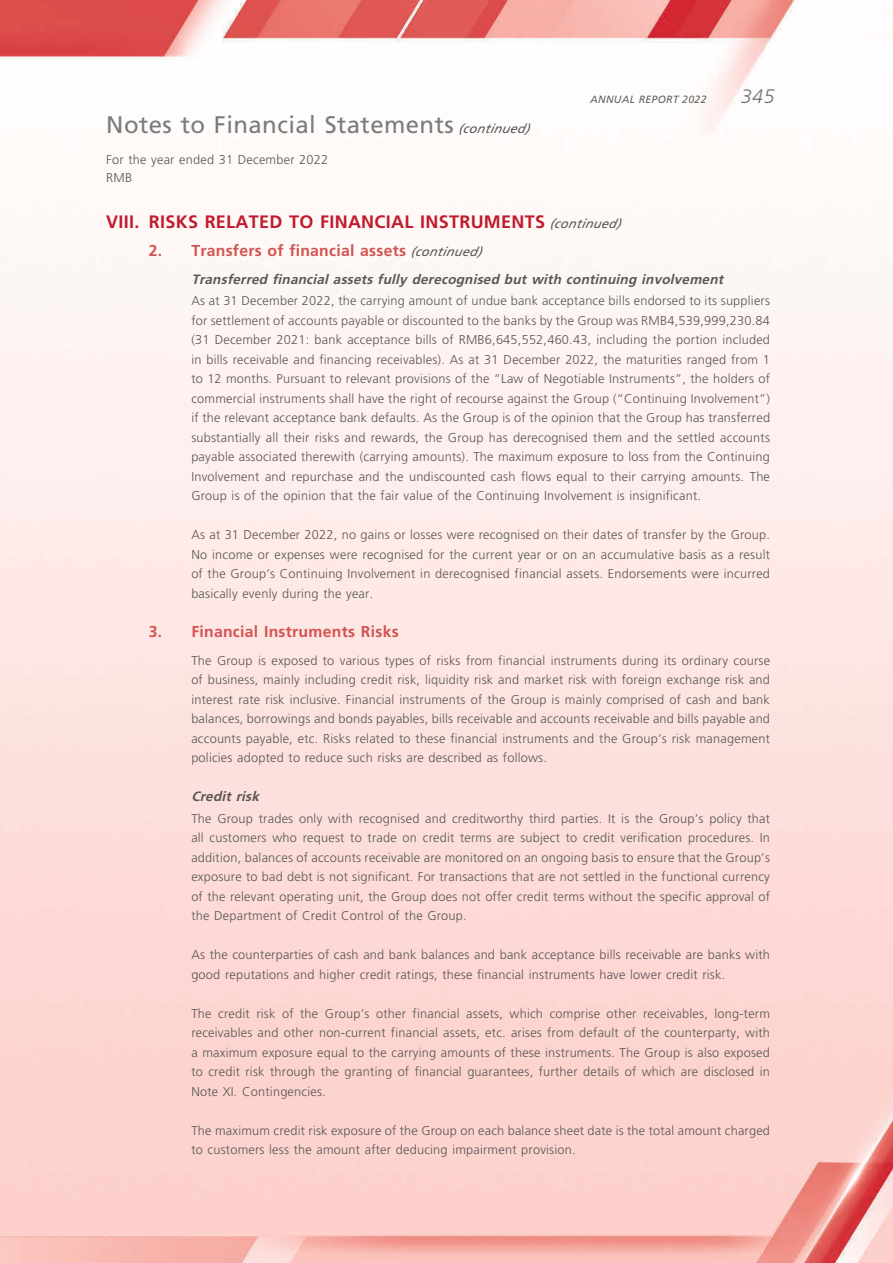
<style>
.page{position:relative;width:893px;height:1263px;background:#fff}
.page>*{position:absolute;margin:0;border:0;box-sizing:border-box;transform-origin:0 0}
.t1{font:24px "Frutiger LT Std";letter-spacing:.015em;color:#7c7b7b}
.t2{font:italic 300 19.5px "Frutiger LT Std";color:#6f6f6f}
.t3{font:700 18px "Frutiger LT Std";letter-spacing:.015em;color:#c11b2d}
.t4{font:700 15.75px "Frutiger LT Std";letter-spacing:.015em;color:#d35350}
.t5{font:italic 700 13.5px "Frutiger LT Std";color:#575756}
.t6{font:300 12.75px/19.5px "Frutiger LT Std";letter-spacing:.015em;color:#575756;text-align:justify}
.t7{font:italic 10.5px "Frutiger LT Std";letter-spacing:.03em;color:#636362}
.s1{font-style:italic;font-size:12.75px;color:#575756}
.s2{font-weight:400;font-style:italic;font-size:12.75px;color:#575756}
</style>
<div class="page">
<img style="left:0;top:0;width:893px;height:1263px">
<p class="t7" style="left:590px;top:94px;width:118px">ANNUAL REPORT 2022</p>
<h2 class="t2" style="left:741px;top:85px;width:35px">345</h2>
<h1 class="t1" style="left:106px;top:110px;width:425px">Notes to Financial Statements <span class="s1">(continued)</span></h1>
<p class="t6" style="left:106px;top:150px;width:224px;line-height:18px">For the year ended 31 December 2022<br>RMB</p>
<h3 class="t3" style="left:106px;top:211px;width:516px">VIII. RISKS RELATED TO FINANCIAL INSTRUMENTS <span class="s2">(continued)</span></h3>
<p class="t4" style="left:149px;top:241px;width:334px">2. Transfers of financial assets <span class="s2">(continued)</span></p>
<p class="t5" style="left:191px;top:271px;width:537px">Transferred financial assets fully derecognised but with continuing involvement</p>
<p class="t6" style="left:191px;top:291px;width:580px">As at 31 December 2022, the carrying amount of undue bank acceptance bills endorsed to its suppliers for settlement of accounts payable or discounted to the banks by the Group was RMB4,539,999,230.84 (31 December 2021: bank acceptance bills of RMB6,645,552,460.43, including the portion included in bills receivable and financing receivables). As at 31 December 2022, the maturities ranged from 1 to 12 months. Pursuant to relevant provisions of the “Law of Negotiable Instruments”, the holders of commercial instruments shall have the right of recourse against the Group (“Continuing Involvement”) if the relevant acceptance bank defaults. As the Group is of the opinion that the Group has transferred substantially all their risks and rewards, the Group has derecognised them and the settled accounts payable associated therewith (carrying amounts). The maximum exposure to loss from the Continuing Involvement and repurchase and the undiscounted cash flows equal to their carrying amounts. The Group is of the opinion that the fair value of the Continuing Involvement is insignificant.</p>
<p class="t6" style="left:191px;top:525px;width:580px">As at 31 December 2022, no gains or losses were recognised on their dates of transfer by the Group.<br>No income or expenses were recognised for the current year or on an accumulative basis as a result of the Group’s Continuing Involvement in derecognised financial assets. Endorsements were incurred basically evenly during the year.</p>
<p class="t4" style="left:149px;top:622px;width:251px">3. Financial Instruments Risks</p>
<p class="t6" style="left:191px;top:651px;width:580px">The Group is exposed to various types of risks from financial instruments during its ordinary course of business, mainly including credit risk, liquidity risk and market risk with foreign exchange risk and interest rate risk inclusive. Financial instruments of the Group is mainly comprised of cash and bank balances, borrowings and bonds payables, bills receivable and accounts receivable and bills payable and accounts payable, etc. Risks related to these financial instruments and the Group’s risk management policies adopted to reduce such risks are described as follows.</p>
<p class="t5" style="left:191px;top:789px;width:73px">Credit risk</p>
<p class="t6" style="left:191px;top:809px;width:580px">The Group trades only with recognised and creditworthy third parties. It is the Group’s policy that all customers who request to trade on credit terms are subject to credit verification procedures. In addition, balances of accounts receivable are monitored on an ongoing basis to ensure that the Group’s exposure to bad debt is not significant. For transactions that are not settled in the functional currency of the relevant operating unit, the Group does not offer credit terms without the specific approval of the Department of Credit Control of the Group.</p>
<p class="t6" style="left:191px;top:945px;width:580px">As the counterparties of cash and bank balances and bank acceptance bills receivable are banks with good reputations and higher credit ratings, these financial instruments have lower credit risk.</p>
<p class="t6" style="left:191px;top:1004px;width:580px">The credit risk of the Group’s other financial assets, which comprise other receivables, long-term receivables and other non-current financial assets, etc. arises from default of the counterparty, with a maximum exposure equal to the carrying amounts of these instruments. The Group is also exposed to credit risk through the granting of financial guarantees, further details of which are disclosed in Note XI. Contingencies.</p>
<p class="t6" style="left:191px;top:1121px;width:580px">The maximum credit risk exposure of the Group on each balance sheet date is the total amount charged to customers less the amount after deducing impairment provision.</p>
</div>
